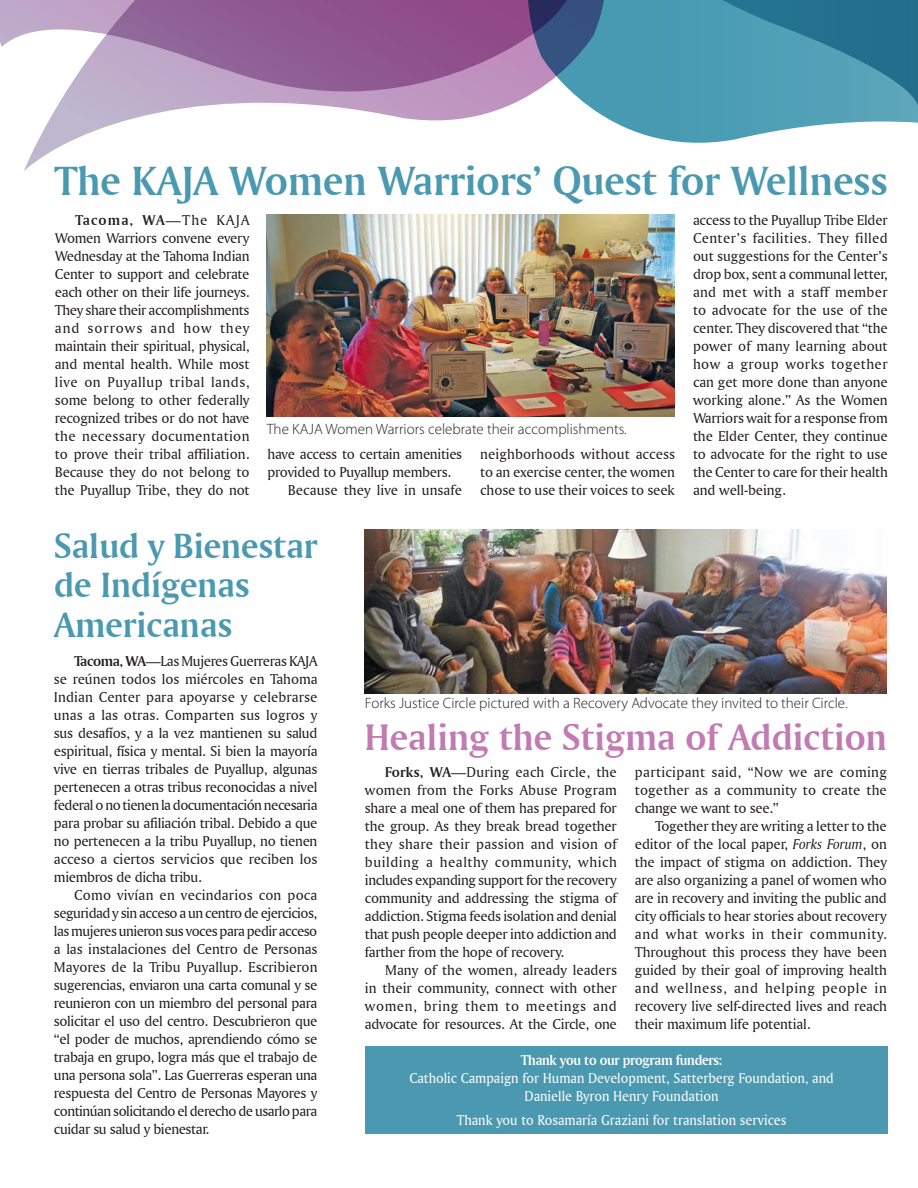
<style>
.page{position:relative;width:918px;height:1188px;background:#fff}
.page>*{position:absolute;margin:0;border:0;box-sizing:border-box;transform-origin:0 0}
.t1{font:43.05px "Amerigo BT Bold A";color:#4a99b0}
.t2{font:38.85px "Amerigo BT Bold A";color:#c27ab3}
.t3{font:36.9px/39.6px "Amerigo BT Bold A";color:#4a99b0}
.t4{font:15px/18px "Amerigo BT Roman A";letter-spacing:-.01em;color:#231f20;text-align:justify}
.t5{font:15px/18px "Amerigo BT Roman A";color:#fff;text-align:center;scale:.95 1}
.t6{font:300 15px "Myriad Pro";color:#231f20}
.t7{font:15px "Amerigo BT Bold A";letter-spacing:-.02em;color:#fff;scale:.95 1}
.t8{font:15px "Amerigo BT Bold A";letter-spacing:.075em;color:#231f20}
.s1{font-family:"Amerigo BT Roman A"}
.s2{font-family:"Amerigo BT Bold A"}
.s3{font-family:"Amerigo BT Italic A"}
</style>
<div class="page">
<div style="left:365px;top:1047px;width:523px;height:87px;background:#4a99b0"></div>
<svg style="left:24px;top:98px;width:500px;height:73px"></svg>
<svg style="left:0;top:0;width:526px;height:98px;background:#ab81ad"></svg>
<svg style="left:526px;top:0;width:392px;height:143px"></svg>
<svg style="left:597px;top:0;width:321px;height:108px;background:#4191aa"></svg>
<img style="left:267px;top:215px;width:407px;height:202px">
<img style="left:365px;top:530px;width:522px;height:163px">
<h1 class="t1" style="left:54px;top:154px;width:835px">The KAJA Women Warriors’ Quest for Wellness</h1>
<p class="t8" style="left:75px;top:211px;width:176px">Tacoma, WA<span class="s1">—The KAJA</span></p>
<p class="t4" style="left:55px;top:229px;width:196px">Women Warriors convene every Wednesday at the Tahoma Indian Center to support and celebrate each other on their life journeys.<br>They share their accomplishments and sorrows and how they maintain their spiritual, physical, and mental health. While most live on Puyallup tribal lands, some belong to other federally recognized tribes or do not have the necessary documentation to prove their tribal affiliation.<br>Because they do not belong to the Puyallup Tribe, they do not</p>
<p class="t4" style="left:693px;top:211px;width:196px">access to the Puyallup Tribe Elder Center’s facilities. They filled out suggestions for the Center’s drop box, sent a communal letter, and met with a staff member to advocate for the use of the center. They discovered that “the power of many learning about how a group works together can get more done than anyone working alone.” As the Women Warriors wait for a response from the Elder Center, they continue to advocate for the right to use the Center to care for their health and well-being.</p>
<p class="t6" style="left:267px;top:420px;width:362px">The KAJA Women Warriors celebrate their accomplishments.</p>
<p class="t4" style="left:268px;top:444px;width:196px">have access to certain amenities</p>
<p class="t4" style="left:268px;top:462px;width:185px">provided to Puyallup members.</p>
<p class="t4" style="left:288px;top:480px;width:176px">Because they live in unsafe</p>
<p class="t4" style="left:480px;top:445px;width:196px">neighborhoods without access to an exercise center, the women chose to use their voices to seek</p>
<h3 class="t3" style="left:54px;top:525px;width:265px">Salud y Bienestar de Indígenas<br>Americanas</h3>
<p class="t4" style="left:54px;top:652px;width:265px;text-indent:20px"><span class="s2">Tacoma, WA</span>—Las Mujeres Guerreras KAJA se reúnen todos los miércoles en Tahoma Indian Center para apoyarse y celebrarse unas a las otras. Comparten sus logros y sus desafíos, y a la vez mantienen su salud espiritual, física y mental. Si bien la mayoría vive en tierras tribales de Puyallup, algunas pertenecen a otras tribus reconocidas a nivel federal o no tienen la documentación necesaria para probar su afiliación tribal. Debido a que no pertenecen a la tribu Puyallup, no tienen acceso a ciertos servicios que reciben los miembros de dicha tribu.</p>
<p class="t4" style="left:54px;top:886px;width:265px;text-indent:20px">Como vivían en vecindarios con poca seguridad y sin acceso a un centro de ejercicios, las mujeres unieron sus voces para pedir acceso a las instalaciones del Centro de Personas Mayores de la Tribu Puyallup. Escribieron sugerencias, enviaron una carta comunal y se reunieron con un miembro del personal para solicitar el uso del centro. Descubrieron que “el poder de muchos, aprendiendo cómo se trabaja en grupo, logra más que el trabajo de una persona sola”. Las Guerreras esperan una respuesta del Centro de Personas Mayores y continúan solicitando el derecho de usarlo para cuidar su salud y bienestar.</p>
<p class="t6" style="left:365px;top:694px;width:484px">Forks Justice Circle pictured with a Recovery Advocate they invited to their Circle.</p>
<h2 class="t2" style="left:365px;top:714px;width:523px">Healing the Stigma of Addiction</h2>
<p class="t4" style="left:365px;top:762px;width:254px;text-indent:20px"><span class="s2">Forks, WA</span>—During each Circle, the women from the Forks Abuse Program share a meal one of them has prepared for the group. As they break bread together they share their passion and vision of building a healthy community, which includes expanding support for the recovery community and addressing the stigma of addiction. Stigma feeds isolation and denial that push people deeper into addiction and farther from the hope of recovery.</p>
<p class="t4" style="left:365px;top:960px;width:254px;text-indent:20px">Many of the women, already leaders in their community, connect with other women, bring them to meetings and advocate for resources. At the Circle, one</p>
<p class="t4" style="left:635px;top:762px;width:253px">participant said, “Now we are coming together as a community to create the change we want to see.”</p>
<p class="t4" style="left:635px;top:816px;width:254px;text-indent:20px">Together they are writing a letter to the editor of the local paper, <span class="s3">Forks Forum</span>, on the impact of stigma on addiction. They are also organizing a panel of women who are in recovery and inviting the public and city officials to hear stories about recovery and what works in their community.<br>Throughout this process they have been guided by their goal of improving health and wellness, and helping people in recovery live self-directed lives and reach their maximum life potential.</p>
<p class="t7" style="left:521px;top:1051px;width:214px">Thank you to our program funders:</p>
<p class="t5" style="left:409px;top:1069px;width:448px">Catholic Campaign for Human Development, Satterberg Foundation, and<br>Danielle Byron Henry Foundation</p>
<p class="t5" style="left:457px;top:1110px;width:349px">Thank you to Rosamaría Graziani for translation services</p>
</div>
